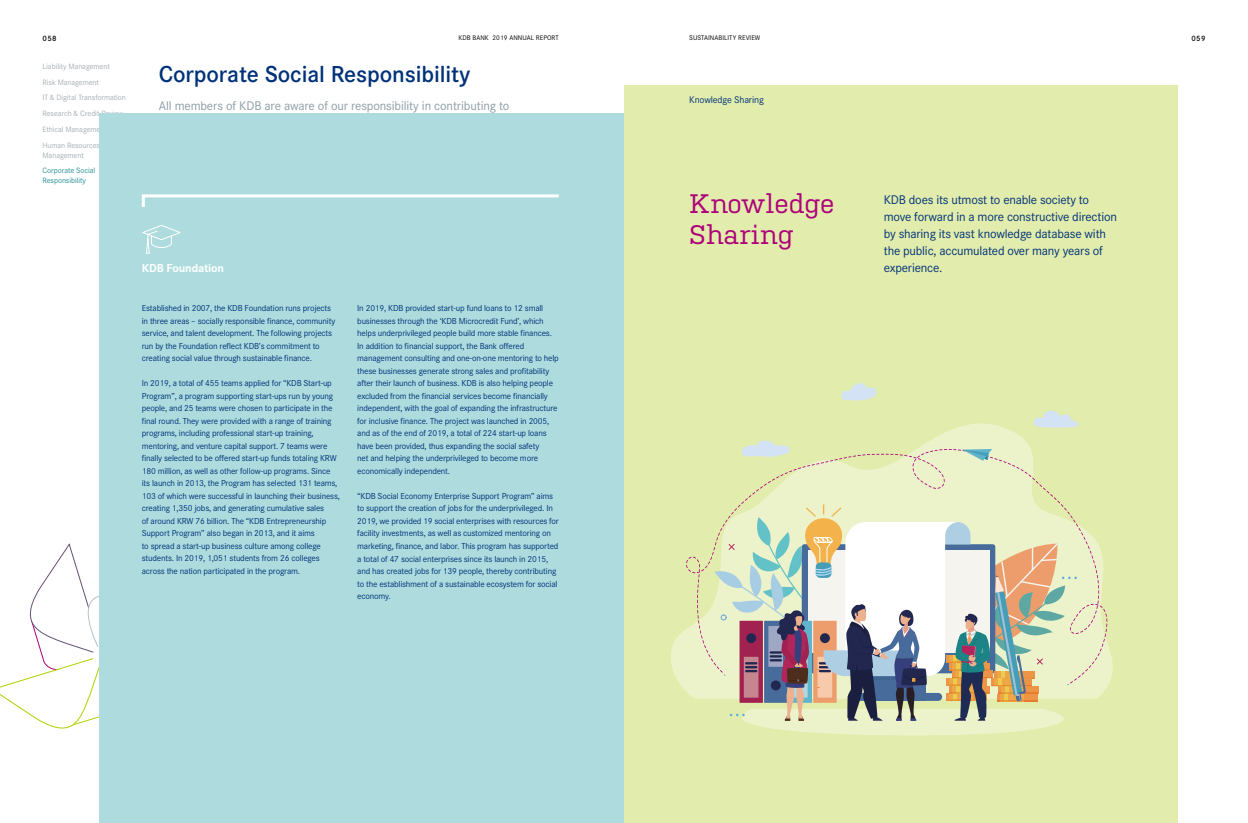
<style>
.page{position:relative;width:1248px;height:823px;background:#fff}
.page>*{position:absolute;margin:0;border:0;box-sizing:border-box;transform-origin:0 0}
.t1{font:26.7px/30.7px "Kulturista";letter-spacing:-.005em;color:#ae007a}
.t2{font:600 24px "Corporate S Pro";letter-spacing:-.005em;color:#003279}
.t3{font:13px/17px "Corporate S Pro";letter-spacing:-.015em;color:#003279}
.t4{font:13px "Corporate S Pro";letter-spacing:-.01em;color:#8c9da6}
.t5{font:700 12px "Corporate S Pro";letter-spacing:-.015em;color:#fff}
.t6{font:10px "Corporate S Pro";letter-spacing:-.015em;color:#003279}
.t7{font:9px/12.5px "Corporate S Pro";letter-spacing:-.02em;color:#003279}
.t8{font:8px/15.7px "Corporate S Pro";letter-spacing:-.01em;color:#a6afb5}
.t9{font:8px/10px "Corporate S Pro";letter-spacing:-.01em;color:#2a9095}
.t10{font:600 8px "Corporate S Pro";letter-spacing:.05em;color:#000}
.t11{font:7px "Corporate S Pro";letter-spacing:.005em;color:#000}
</style>
<div class="page">
<div style="left:624px;top:85px;width:552px;height:737px;background:#e2ecac"></div>
<svg style="left:671px;top:423px;width:442px;height:275px"></svg>
<svg style="left:686px;top:448px;width:421px;height:235px;fill:#ecf3ca"></svg>
<svg style="left:714px;top:504px;width:362px;height:232px;background:#cacab8"></svg>
<svg style="left:962px;top:448px;width:30px;height:12px"></svg>
<svg style="left:739px;top:439px;width:57px;height:19px"></svg>
<svg style="left:841px;top:383px;width:36px;height:17px"></svg>
<svg style="left:1032px;top:410px;width:46px;height:17px"></svg>
<svg style="left:0;top:543px;width:99px;height:186px"></svg>
<div style="left:99px;top:113px;width:525px;height:709px;background:#aedcde"></div>
<svg style="left:141px;top:194px;width:418px;height:13px"></svg>
<svg style="left:142px;top:225px;width:39px;height:29px"></svg>
<p class="t10" style="left:43px;top:32px;width:16px">058</p>
<p class="t11" style="left:458px;top:32px;width:102px">KDB BANK 2019 ANNUAL REPORT</p>
<p class="t11" style="left:689px;top:32px;width:73px">SUSTAINABILITY REVIEW</p>
<p class="t10" style="left:1191px;top:32px;width:16px">059</p>
<p class="t8" style="left:43px;top:58px;width:85px">Liability Management<br>Risk Management<br>IT &amp; Digital Transformation<br>Research &amp; Credit Review<br>Ethical Management<br>Human Resources</p>
<p class="t8" style="left:43px;top:146px;width:43px">Management</p>
<p class="t9" style="left:43px;top:165px;width:54px">Corporate Social<br>Responsibility</p>
<h2 class="t2" style="left:159px;top:57px;width:313px">Corporate Social Responsibility</h2>
<h3 class="t4" style="left:159px;top:96px;width:352px">All members of KDB are aware of our responsibility in contributing to</h3>
<h3 class="t5" style="left:142px;top:258px;width:84px">KDB Foundation</h3>
<p class="t7" style="left:142px;top:301px;width:195px">Established in 2007, the KDB Foundation runs projects in three areas – socially responsible finance, community service, and talent development. The following projects run by the Foundation reflect KDB’s commitment to creating social value through sustainable finance.</p>
<p class="t7" style="left:142px;top:376px;width:200px">In 2019, a total of 455 teams applied for “KDB Start-up Program”, a program supporting start-ups run by young people, and 25 teams were chosen to participate in the final round. They were provided with a range of training programs, including professional start-up training, mentoring, and venture capital support. 7 teams were finally selected to be offered start-up funds totaling KRW 180 million, as well as other follow-up programs. Since its launch in 2013, the Program has selected 131 teams, 103 of which were successful in launching their business, creating 1,350 jobs, and generating cumulative sales<br>of around KRW 76 billion. The “KDB Entrepreneurship Support Program” also began in 2013, and it aims<br>to spread a start-up business culture among college students. In 2019, 1,051 students from 26 colleges across the nation participated in the program.</p>
<p class="t7" style="left:357px;top:301px;width:203px">In 2019, KDB provided start-up fund loans to 12 small businesses through the ‘KDB Microcredit Fund’, which helps underprivileged people build more stable finances.<br>In addition to financial support, the Bank offered management consulting and one-on-one mentoring to help these businesses generate strong sales and profitability after their launch of business. KDB is also helping people excluded from the financial services become financially independent, with the goal of expanding the infrastructure for inclusive finance. The project was launched in 2005, and as of the end of 2019, a total of 224 start-up loans have been provided, thus expanding the social safety<br>net and helping the underprivileged to become more economically independent.</p>
<p class="t7" style="left:357px;top:488px;width:203px">“KDB Social Economy Enterprise Support Program” aims to support the creation of jobs for the underprivileged. In 2019, we provided 19 social enterprises with resources for facility investments, as well as customized mentoring on marketing, finance, and labor. This program has supported a total of 47 social enterprises since its launch in 2015, and has created jobs for 139 people, thereby contributing to the establishment of a sustainable ecosystem for social economy.</p>
<p class="t6" style="left:689px;top:92px;width:76px">Knowledge Sharing</p>
<h1 class="t1" style="left:689px;top:188px;width:147px">Knowledge<br>Sharing</h1>
<h3 class="t3" style="left:883px;top:190px;width:234px">KDB does its utmost to enable society to move forward in a more constructive direction by sharing its vast knowledge database with the public, accumulated over many years of experience.</h3>
</div>
